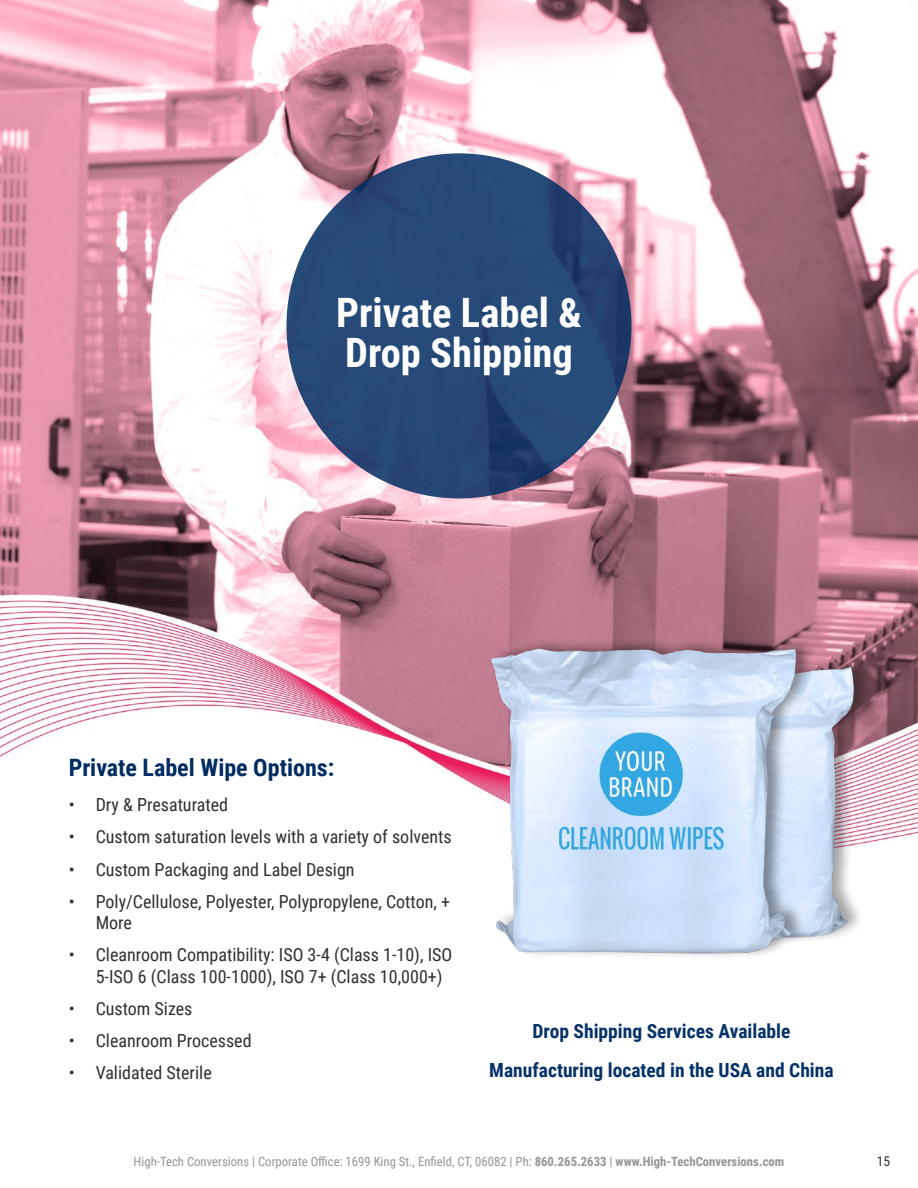
<style>
.page{position:relative;width:918px;height:1188px;background:#fff}
.page>*{position:absolute;margin:0;border:0;box-sizing:border-box;transform-origin:0 0}
.t1{font:700 40.5px "Roboto Condensed";color:#fff}
.t2{font:700 24px "Roboto Condensed";color:#002c62}
.t3{font:700 19.5px "Roboto Condensed";color:#063267}
.t4{font:18px/21.6px "Roboto Condensed";color:#312f30}
.inner_table_text_sty{font:13.5px "Roboto Condensed";color:#312f30}
.inner_table_text_sty-2{font:12.75px "Roboto Condensed";color:#939598}
.s1{font-weight:700}
</style>
<div class="page">
<img style="left:0;top:0;width:918px;height:844px">
<img style="left:463px;top:614px;width:420px;height:342px">
<svg style="left:286px;top:153px;width:346px;height:345px;background:#264776"></svg>
<p class="t1" style="left:336px;top:284px;width:247px">Private Label &amp;</p>
<p class="t1" style="left:345px;top:325px;width:229px">Drop Shipping</p>
<p class="t2" style="left:69px;top:751px;width:267px">Private Label Wipe Options:</p>
<p class="t4" style="left:69px;top:793px;width:161px">• Dry &amp; Presaturated</p>
<p class="t4" style="left:69px;top:826px;width:385px">• Custom saturation levels with a variety of solvents</p>
<p class="t4" style="left:69px;top:858px;width:287px">• Custom Packaging and Label Design</p>
<p class="t4" style="left:96px;top:890px;width:356px;text-indent:-27px">• Poly/Cellulose, Polyester, Polypropylene, Cotton, +<br>More</p>
<p class="t4" style="left:96px;top:943px;width:358px;text-indent:-27px">• Cleanroom Compatibility: ISO 3-4 (Class 1-10), ISO<br>5-ISO 6 (Class 100-1000), ISO 7+ (Class 10,000+)</p>
<p class="t4" style="left:69px;top:997px;width:125px">• Custom Sizes</p>
<p class="t4" style="left:69px;top:1029px;width:184px">• Cleanroom Processed</p>
<p class="t4" style="left:69px;top:1061px;width:145px">• Validated Sterile</p>
<p class="t3" style="left:533px;top:1017px;width:259px">Drop Shipping Services Available</p>
<p class="t3" style="left:489px;top:1056px;width:346px">Manufacturing located in the USA and China</p>
<p class="inner_table_text_sty-2" style="left:134px;top:1153px;width:652px">High-Tech Conversions | Corporate Office: 1699 King St., Enfield, CT, 06082 | Ph: <span class="s1">860.265.2633</span> | <span class="s1">www.High-TechConversions.com</span></p>
<p class="inner_table_text_sty" style="left:877px;top:1152px;width:15px">15</p>
</div>
